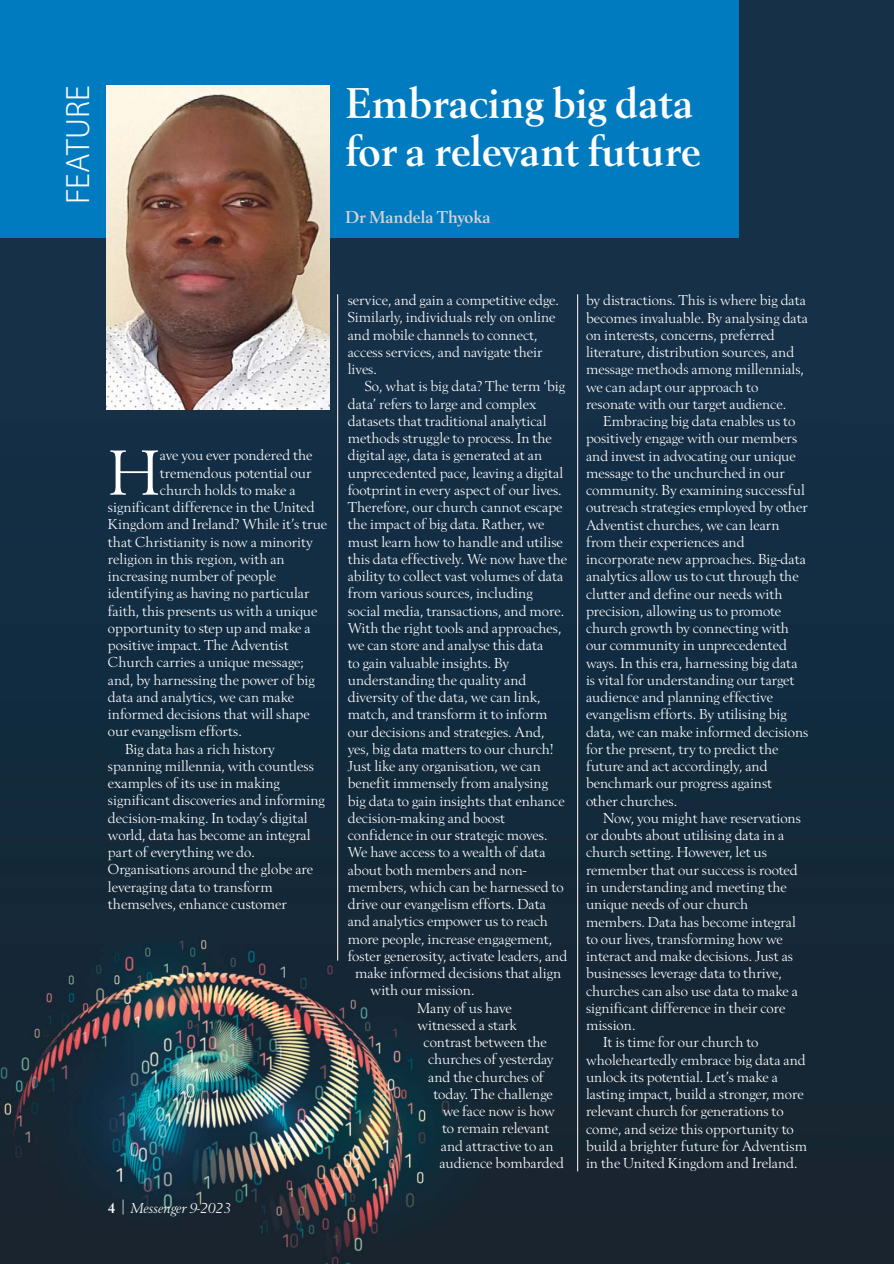
<style>
.page{position:relative;width:894px;height:1264px;background:#fff}
.page>*{position:absolute;margin:0;border:0;box-sizing:border-box;transform-origin:0 0}
.t1{font:66.75px "Berling T";color:#fff}
.t2{font:700 45px/48px "Berling T";color:#fff}
.t3{font:30px "Koz Go Pr 6 N Light Proportional";color:#fff}
.t4{font:700 18px "Berling T";color:#d6d4d5}
.t5{font:15px/17.2px "Berling T";letter-spacing:-.005em;color:#fff}
.t6{font:italic 15px "Berling T";color:#fff}
.s1{font-weight:700;font-style:normal}
.s2{font-family:"Swiss 721 BT";font-weight:300;font-style:normal;font-stretch:condensed}
</style>
<div class="page">
<img style="left:0;top:0;width:893px;height:1263px">
<div style="left:0;top:0;width:738px;height:237px;background:#017bc0"></div>
<img style="left:106px;top:86px;width:223px;height:323px">
<hr style="left:577px;top:294px;width:1px;height:877px;background:#fff">
<hr style="left:337px;top:294px;width:1px;height:666px;background:#fff">
<h3 class="t3" style="left:66px;top:204px;width:120px;rotate:-90deg">FEATURE</h3>
<h2 class="t2" style="left:345px;top:82px;width:356px">Embracing big data for a relevant future</h2>
<p class="t4" style="left:345px;top:210px;width:147px">Dr Mandela Thyoka</p>
<h1 class="t1" style="left:108px;top:445px;width:54px">H</h1>
<p class="t5" style="left:160px;top:447px;width:154px">ave you ever pondered the</p>
<p class="t5" style="left:160px;top:465px;width:153px">tremendous potential our</p>
<p class="t5" style="left:160px;top:482px;width:137px">church holds to make a</p>
<p class="t5" style="left:108px;top:499px;width:208px">significant difference in the United</p>
<p class="t5" style="left:108px;top:516px;width:221px">Kingdom and Ireland? While it’s true</p>
<p class="t5" style="left:108px;top:534px;width:206px">that Christianity is now a minority</p>
<p class="t5" style="left:108px;top:551px;width:178px">religion in this region, with an</p>
<p class="t5" style="left:108px;top:568px;width:170px">increasing number of people</p>
<p class="t5" style="left:108px;top:585px;width:203px">identifying as having no particular</p>
<p class="t5" style="left:108px;top:603px;width:211px">faith, this presents us with a unique</p>
<p class="t5" style="left:108px;top:620px;width:204px">opportunity to step up and make a</p>
<p class="t5" style="left:108px;top:637px;width:182px">positive impact. The Adventist</p>
<p class="t5" style="left:108px;top:654px;width:197px">Church carries a unique message;</p>
<p class="t5" style="left:108px;top:672px;width:208px">and, by harnessing the power of big</p>
<p class="t5" style="left:108px;top:689px;width:187px">data and analytics, we can make</p>
<p class="t5" style="left:108px;top:706px;width:203px">informed decisions that will shape</p>
<p class="t5" style="left:108px;top:723px;width:135px">our evangelism efforts.</p>
<p class="t5" style="left:125px;top:741px;width:151px">Big data has a rich history</p>
<p class="t5" style="left:108px;top:758px;width:207px">spanning millennia, with countless</p>
<p class="t5" style="left:108px;top:775px;width:173px">examples of its use in making</p>
<p class="t5" style="left:108px;top:792px;width:218px">significant discoveries and informing</p>
<p class="t5" style="left:108px;top:810px;width:201px">decision-making. In today’s digital</p>
<p class="t5" style="left:108px;top:827px;width:204px">world, data has become an integral</p>
<p class="t5" style="left:108px;top:844px;width:148px">part of everything we do.</p>
<p class="t5" style="left:108px;top:861px;width:206px">Organisations around the globe are</p>
<p class="t5" style="left:108px;top:879px;width:166px">leveraging data to transform</p>
<p class="t5" style="left:108px;top:896px;width:180px">themselves, enhance customer</p>
<p class="t6" style="left:108px;top:1201px;width:125px"><span class="s1">4</span> <span class="s2">|</span> Messenger 9-2023</p>
<p class="t5" style="left:347px;top:292px;width:213px">service, and gain a competitive edge.<br>Similarly, individuals rely on online and mobile channels to connect, access services, and navigate their lives.</p>
<p class="t5" style="left:364px;top:379px;width:202px">So, what is big data? The term ‘big</p>
<p class="t5" style="left:347px;top:396px;width:190px">data’ refers to large and complex</p>
<p class="t5" style="left:347px;top:413px;width:200px">datasets that traditional analytical</p>
<p class="t5" style="left:347px;top:430px;width:205px">methods struggle to process. In the</p>
<p class="t5" style="left:347px;top:448px;width:196px">digital age, data is generated at an</p>
<p class="t5" style="left:347px;top:465px;width:217px">unprecedented pace, leaving a digital</p>
<p class="t5" style="left:347px;top:482px;width:215px">footprint in every aspect of our lives.</p>
<p class="t5" style="left:347px;top:499px;width:216px">Therefore, our church cannot escape</p>
<p class="t5" style="left:347px;top:517px;width:198px">the impact of big data. Rather, we</p>
<p class="t5" style="left:347px;top:534px;width:216px">must learn how to handle and utilise</p>
<p class="t5" style="left:347px;top:551px;width:221px">this data effectively. We now have the</p>
<p class="t5" style="left:347px;top:568px;width:217px">ability to collect vast volumes of data</p>
<p class="t5" style="left:347px;top:586px;width:186px">from various sources, including</p>
<p class="t5" style="left:347px;top:603px;width:218px">social media, transactions, and more.</p>
<p class="t5" style="left:347px;top:620px;width:215px">With the right tools and approaches,</p>
<p class="t5" style="left:347px;top:637px;width:197px">we can store and analyse this data</p>
<p class="t5" style="left:347px;top:655px;width:163px">to gain valuable insights. By</p>
<p class="t5" style="left:347px;top:672px;width:180px">understanding the quality and</p>
<p class="t5" style="left:347px;top:689px;width:194px">diversity of the data, we can link,</p>
<p class="t5" style="left:347px;top:706px;width:201px">match, and transform it to inform</p>
<p class="t5" style="left:347px;top:724px;width:198px">our decisions and strategies. And,</p>
<p class="t5" style="left:347px;top:741px;width:207px">yes, big data matters to our church!</p>
<p class="t5" style="left:347px;top:758px;width:195px">Just like any organisation, we can</p>
<p class="t5" style="left:347px;top:775px;width:202px">benefit immensely from analysing</p>
<p class="t5" style="left:347px;top:793px;width:218px">big data to gain insights that enhance</p>
<p class="t5" style="left:347px;top:810px;width:159px">decision-making and boost</p>
<p class="t5" style="left:347px;top:827px;width:201px">confidence in our strategic moves.</p>
<p class="t5" style="left:347px;top:844px;width:199px">We have access to a wealth of data</p>
<p class="t5" style="left:347px;top:862px;width:180px">about both members and non-</p>
<p class="t5" style="left:347px;top:879px;width:217px">members, which can be harnessed to</p>
<p class="t5" style="left:347px;top:896px;width:200px">drive our evangelism efforts. Data</p>
<p class="t5" style="left:347px;top:913px;width:202px">and analytics empower us to reach</p>
<p class="t5" style="left:347px;top:931px;width:206px">more people, increase engagement,</p>
<p class="t5" style="left:347px;top:948px;width:221px">foster generosity, activate leaders, and</p>
<p class="t5" style="left:355px;top:965px;width:208px">make informed decisions that align</p>
<p class="t5" style="left:370px;top:982px;width:105px">with our mission.</p>
<p class="t5" style="left:417px;top:1000px;width:96px">Many of us have</p>
<p class="t5" style="left:417px;top:1017px;width:101px">witnessed a stark</p>
<p class="t5" style="left:423px;top:1034px;width:125px">contrast between the</p>
<p class="t5" style="left:428px;top:1051px;width:127px">churches of yesterday</p>
<p class="t5" style="left:428px;top:1069px;width:117px">and the churches of</p>
<p class="t5" style="left:433px;top:1086px;width:121px">today. The challenge</p>
<p class="t5" style="left:442px;top:1103px;width:114px">we face now is how</p>
<p class="t5" style="left:442px;top:1120px;width:109px">to remain relevant</p>
<p class="t5" style="left:440px;top:1138px;width:114px">and attractive to an</p>
<p class="t5" style="left:439px;top:1155px;width:126px">audience bombarded</p>
<p class="t5" style="left:585px;top:292px;width:223px">by distractions. This is where big data becomes invaluable. By analysing data on interests, concerns, preferred literature, distribution sources, and message methods among millennials, we can adapt our approach to resonate with our target audience.</p>
<p class="t5" style="left:585px;top:413px;width:224px;text-indent:17px">Embracing big data enables us to positively engage with our members and invest in advocating our unique message to the unchurched in our community. By examining successful outreach strategies employed by other Adventist churches, we can learn from their experiences and incorporate new approaches. Big-data analytics allow us to cut through the clutter and define our needs with precision, allowing us to promote church growth by connecting with our community in unprecedented ways. In this era, harnessing big data is vital for understanding our target audience and planning effective evangelism efforts. By utilising big data, we can make informed decisions for the present, try to predict the future and act accordingly, and benchmark our progress against<br>other churches.</p>
<p class="t5" style="left:602px;top:810px;width:199px">Now, you might have reservations</p>
<p class="t5" style="left:585px;top:827px;width:200px">or doubts about utilising data in a</p>
<p class="t5" style="left:585px;top:844px;width:182px">church setting. However, let us</p>
<p class="t5" style="left:585px;top:862px;width:213px">remember that our success is rooted</p>
<p class="t5" style="left:585px;top:879px;width:202px">in understanding and meeting the</p>
<p class="t5" style="left:585px;top:896px;width:164px">unique needs of our church</p>
<p class="t5" style="left:585px;top:913px;width:211px">members. Data has become integral</p>
<p class="t5" style="left:585px;top:931px;width:198px">to our lives, transforming how we</p>
<p class="t5" style="left:585px;top:948px;width:208px">interact and make decisions. Just as</p>
<p class="t5" style="left:585px;top:965px;width:197px">businesses leverage data to thrive,</p>
<p class="t5" style="left:585px;top:982px;width:213px">churches can also use data to make a</p>
<p class="t5" style="left:585px;top:1000px;width:201px">significant difference in their core</p>
<p class="t5" style="left:585px;top:1017px;width:51px">mission.</p>
<p class="t5" style="left:602px;top:1034px;width:157px">It is time for our church to</p>
<p class="t5" style="left:585px;top:1051px;width:221px">wholeheartedly embrace big data and</p>
<p class="t5" style="left:585px;top:1069px;width:193px">unlock its potential. Let’s make a</p>
<p class="t5" style="left:585px;top:1086px;width:219px">lasting impact, build a stronger, more</p>
<p class="t5" style="left:585px;top:1103px;width:199px">relevant church for generations to</p>
<p class="t5" style="left:585px;top:1120px;width:209px">come, and seize this opportunity to</p>
<p class="t5" style="left:585px;top:1138px;width:222px">build a brighter future for Adventism</p>
<p class="t5" style="left:585px;top:1155px;width:213px">in the United Kingdom and Ireland.</p>
</div>
